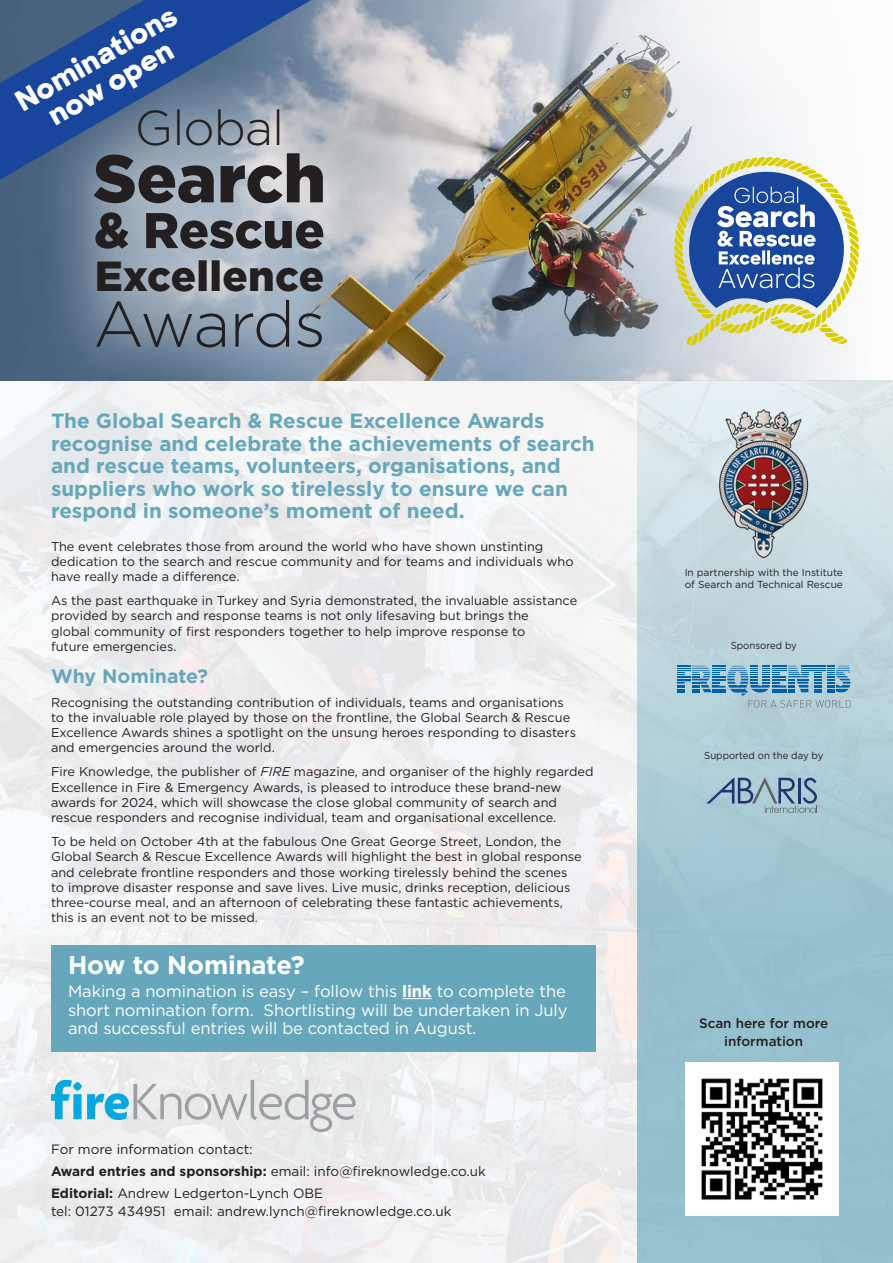
<style>
.page{position:relative;width:893px;height:1263px;background:#fff}
.page>*{position:absolute;margin:0;border:0;box-sizing:border-box;transform-origin:0 0}
.t1{font:900 67.2px "Gotham";letter-spacing:-.005em;color:#231f20}
.t2{font:300 64.2px "Gotham";letter-spacing:-.03em;color:#231f20}
.t3{font:900 49.95px "Gotham";letter-spacing:-.005em;color:#231f20}
.t4{font:300 48.9px "Gotham";letter-spacing:-.02em;color:#231f20}
.t5{font:900 42px "Gotham";letter-spacing:.005em;color:#231f20}
.t6{font:800 28.5px/28.5px "Sharp Sans";color:#fff;text-align:center}
.t7{font:700 25.5px "Gotham";letter-spacing:-.005em;color:#fff}
.t8{font:700 20.7px/22.5px "Gotham";color:#66a7bb}
.t9{font:700 19.5px "Gotham";color:#66a7bb}
.t10{font:16.5px/18.8px "Gotham";letter-spacing:-.005em;color:#fff;text-align:justify}
.t11{font:13.5px/22.2px "Gotham";color:#231f20}
.t12{font:500 13.5px/18px "Gotham";color:#231f20;text-align:center}
.t13{font:12.75px/15.3px "Gotham";color:#231f20}
.t14{font:10.2px/12px "Gotham";color:#231f20}
.t15{font:10.2px "Gotham";color:#231f20;scale:.95 1}
.s1{font-style:italic}
.s2{font-weight:700}
</style>
<div class="page">
<img style="left:0;top:0;width:893px;height:1263px">
<svg style="left:638px;top:381px;width:255px;height:882px;background:#abccd6"></svg>
<div style="left:51px;top:945px;width:544px;height:106px;background:#66a7bb"></div>
<hr style="left:402px;top:998px;width:30px;height:1px;background:#fff">
<svg style="left:51px;top:1080px;width:305px;height:52px;background:#cbdadf"></svg>
<img style="left:697px;top:397px;width:134px;height:176px">
<img style="left:685px;top:1062px;width:154px;height:153px">
<svg style="left:674px;top:157px;width:185px;height:190px"></svg>
<svg style="left:706px;top:778px;width:111px;height:35px;background:#8da9bc"></svg>
<svg style="left:677px;top:665px;width:174px;height:43px;background:#7faec9"></svg>
<div style="left:34px;top:50px;width:351px;height:359px;background:#fff;opacity:.75"></div>
<svg style="left:0;top:0;width:311px;height:180px;background:#53709e"></svg>
<h3 class="t6" style="left:10px;top:90px;width:182px;rotate:-30deg">Nominations now open</h3>
<h3 class="t4" style="left:135px;top:97px;width:151px">Global</h3>
<h1 class="t1" style="left:93px;top:132px;width:234px">Search</h1>
<h3 class="t3" style="left:94px;top:196px;width:232px">&amp; Rescue</h3>
<h3 class="t5" style="left:95px;top:247px;width:231px">Excellence</h3>
<h2 class="t2" style="left:93px;top:283px;width:234px">Awards</h2>
<h3 class="t8" style="left:51px;top:409px;width:545px">The Global Search &amp; Rescue Excellence Awards recognise and celebrate the achievements of search and rescue teams, volunteers, organisations, and suppliers who work so tirelessly to ensure we can respond in someone’s moment of need.</h3>
<p class="t13" style="left:51px;top:538px;width:524px">The event celebrates those from around the world who have shown unstinting dedication to the search and rescue community and for teams and individuals who have really made a difference.</p>
<p class="t13" style="left:51px;top:592px;width:528px">As the past earthquake in Turkey and Syria demonstrated, the invaluable assistance provided by search and response teams is not only lifesaving but brings the<br>global community of first responders together to help improve response to<br>future emergencies.</p>
<h3 class="t9" style="left:51px;top:663px;width:159px">Why Nominate?</h3>
<p class="t13" style="left:51px;top:694px;width:526px">Recognising the outstanding contribution of individuals, teams and organisations to the invaluable role played by those on the frontline, the Global Search &amp; Rescue Excellence Awards shines a spotlight on the unsung heroes responding to disasters and emergencies around the world.</p>
<p class="t13" style="left:51px;top:764px;width:544px">Fire Knowledge, the publisher of <span class="s1">FIRE</span> magazine, and organiser of the highly regarded Excellence in Fire &amp; Emergency Awards, is pleased to introduce these brand-new awards for 2024, which will showcase the close global community of search and rescue responders and recognise individual, team and organisational excellence.</p>
<p class="t13" style="left:51px;top:833px;width:532px">To be held on October 4th at the fabulous One Great George Street, London, the Global Search &amp; Rescue Excellence Awards will highlight the best in global response and celebrate frontline responders and those working tirelessly behind the scenes to improve disaster response and save lives. Live music, drinks reception, delicious three‑course meal, and an afternoon of celebrating these fantastic achievements, this is an event not to be missed.</p>
<h3 class="t7" style="left:68px;top:948px;width:238px">How to Nominate?</h3>
<p class="t10" style="left:68px;top:981px;width:501px">Making a nomination is easy – follow this <span class="s2">link</span> to complete the short nomination form. Shortlisting will be undertaken in July and successful entries will be contacted in August.</p>
<p class="t11" style="left:51px;top:1137px;width:436px">For more information contact:<br><span class="s2">Award entries and sponsorship:</span> email: info@fireknowledge.co.uk<br><span class="s2">Editorial:</span> Andrew Ledgerton-Lynch OBE</p>
<p class="t11" style="left:51px;top:1200px;width:402px">tel: 01273 434951 email: andrew.lynch@fireknowledge.co.uk</p>
<p class="t14" style="left:685px;top:566px;width:160px">In partnership with the Institute of Search and Technical Rescue</p>
<p class="t15" style="left:731px;top:638px;width:71px">Sponsored by</p>
<p class="t15" style="left:704px;top:748px;width:127px">Supported on the day by</p>
<p class="t12" style="left:699px;top:1013px;width:131px">Scan here for more information</p>
</div>
